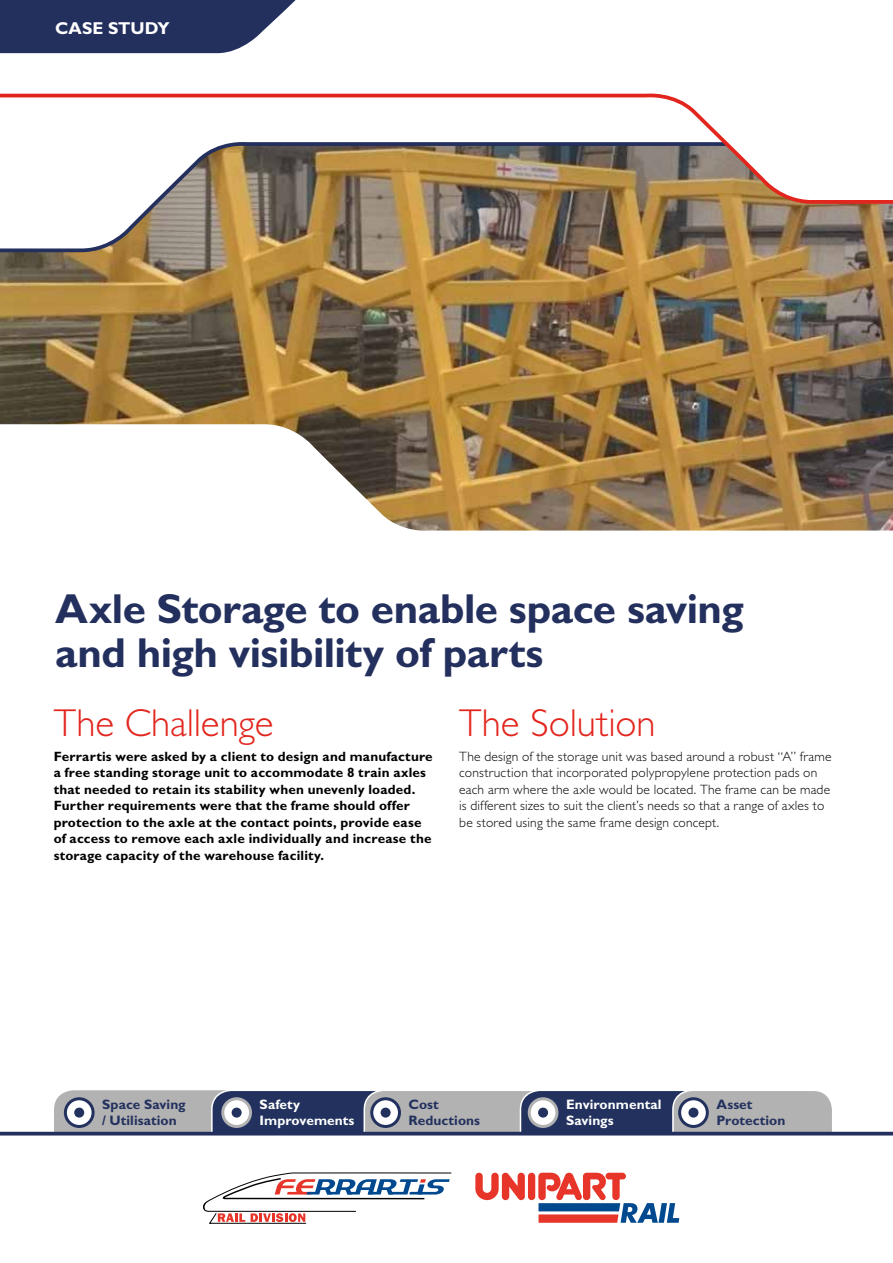
<style>
.page{position:relative;width:893px;height:1263px;background:#fff}
.page>*{position:absolute;margin:0;border:0;box-sizing:border-box;transform-origin:0 0}
.t1{font:700 42px/43.5px "Gill Sans";letter-spacing:-.01em;color:#232f5d}
.t2{font:300 39px "Gill Sans";letter-spacing:-.005em;color:#e2251d}
.t3{font:700 17.25px "Gill Sans";color:#fff}
.t4{font:700 13.65px/15px "Gill Sans";letter-spacing:.005em;color:#22315e}
.t5{font:700 13.65px/15px "Gill Sans";letter-spacing:.005em;color:#fff}
.t6{font:700 13.5px/16.5px "Gill Sans";letter-spacing:.015em;color:#000}
.t7{font:300 13.5px/16.5px "Gill Sans";letter-spacing:.015em;color:#000}
</style>
<div class="page">
<svg style="left:0;top:0;width:296px;height:53px;background:#39436d"></svg>
<img style="left:0;top:254px;width:893px;height:277px">
<img style="left:0;top:206px;width:893px;height:48px">
<svg style="left:0;top:93px;width:893px;height:113px"></svg>
<svg style="left:475px;top:1173px;width:204px;height:50px"></svg>
<svg style="left:203px;top:1172px;width:249px;height:52px"></svg>
<svg style="left:54px;top:1090px;width:780px;height:46px;background:#7f8495"></svg>
<svg style="left:65px;top:1099px;width:28px;height:27px"></svg>
<div style="left:64px;top:1097px;width:31px;height:31px;border:3px solid #22315e;border-radius:50%"></div>
<svg style="left:223px;top:1099px;width:27px;height:27px"></svg>
<div style="left:221px;top:1097px;width:31px;height:31px;border:3px solid #b3b2b2;border-radius:50%"></div>
<svg style="left:372px;top:1099px;width:27px;height:27px"></svg>
<div style="left:370px;top:1097px;width:31px;height:31px;border:3px solid #22315e;border-radius:50%"></div>
<div style="left:529px;top:1099px;width:28px;height:27px;background:#fff;border-radius:50%"></div>
<div style="left:528px;top:1097px;width:30px;height:31px;border:3px solid #b3b2b2;border-radius:50%"></div>
<svg style="left:680px;top:1099px;width:27px;height:27px"></svg>
<div style="left:678px;top:1097px;width:31px;height:31px;border:3px solid #22315e;border-radius:50%"></div>
<hr style="left:0;top:1132px;width:893px;height:3px;background:#232f5d">
<div style="left:74px;top:1107px;width:10px;height:10px;background:#22315e;border-radius:50%"></div>
<div style="left:538px;top:1107px;width:10px;height:10px;background:#22315e;border-radius:50%"></div>
<div style="left:381px;top:1107px;width:10px;height:10px;background:#22315e;border-radius:50%"></div>
<div style="left:232px;top:1107px;width:10px;height:10px;background:#22315e;border-radius:50%"></div>
<div style="left:688px;top:1107px;width:10px;height:10px;background:#22315e;border-radius:50%"></div>
<p class="t3" style="left:55px;top:18px;width:116px">CASE STUDY</p>
<h1 class="t1" style="left:55px;top:587px;width:690px">Axle Storage to enable space saving and high visibility of parts</h1>
<h2 class="t2" style="left:54px;top:701px;width:221px">The Challenge</h2>
<p class="t6" style="left:54px;top:748px;width:381px">Ferrartis were asked by a client to design and manufacture a free standing storage unit to accommodate 8 train axles that needed to retain its stability when unevenly loaded.<br>Further requirements were that the frame should offer protection to the axle at the contact points, provide ease of access to remove each axle individually and increase the storage capacity of the warehouse facility.</p>
<h2 class="t2" style="left:459px;top:701px;width:198px">The Solution</h2>
<p class="t7" style="left:459px;top:748px;width:374px">The design of the storage unit was based around a robust “A” frame construction that incorporated polypropylene protection pads on each arm where the axle would be located. The frame can be made is different sizes to suit the client’s needs so that a range of axles to be stored using the same frame design concept.</p>
<p class="t4" style="left:102px;top:1097px;width:85px">Space Saving / Utilisation</p>
<p class="t5" style="left:260px;top:1097px;width:96px">Safety<br>Improvements</p>
<p class="t4" style="left:409px;top:1097px;width:73px">Cost<br>Reductions</p>
<p class="t5" style="left:566px;top:1097px;width:97px">Environmental<br>Savings</p>
<p class="t4" style="left:716px;top:1097px;width:70px">Asset<br>Protection</p>
</div>
